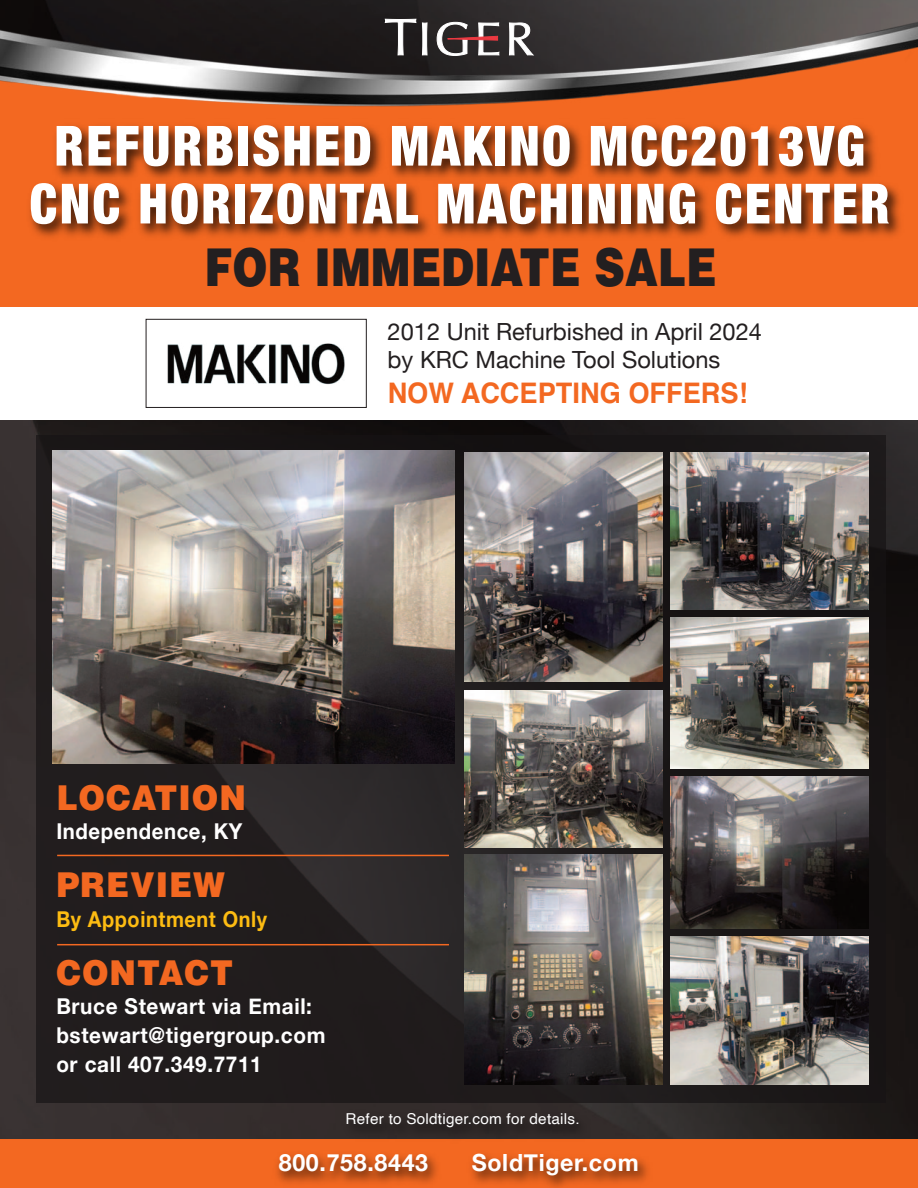
<style>
.page{position:relative;width:918px;height:1188px;background:#fff}
.page>*{position:absolute;margin:0;border:0;box-sizing:border-box;transform-origin:0 0}
.t1{font:900 condensed 55.5px/57.9px "Helvetica Neue";letter-spacing:.045em;color:#fff;text-align:center;scale:.93 1}
.t2{font:900 52.2px "Helvetica";color:#231f20;scale:.81 1}
.t3{font:900 34.2px "Helvetica";letter-spacing:.03em;color:#f36821;scale:.93 1}
.t4{font:700 28.35px "Helvetica";color:#f36821;scale:.96 1}
.t5{font:700 23.7px "Helvetica Neue";letter-spacing:.03em;color:#fff}
.t6{font:23.55px "Helvetica Neue";color:#231f20}
.t7{font:700 21.75px "Helvetica Neue";letter-spacing:.03em;color:#fff;scale:.95 1}
.t8{font:700 21.75px "Helvetica Neue";letter-spacing:.03em;color:#fdbc12;scale:.91 1}
.t9{font:700 21.75px "Helvetica Neue";letter-spacing:.03em;color:#fff;scale:.93 1}
.t10{font:15px "Helvetica";letter-spacing:.015em;color:#fff}
</style>
<div class="page">
<img style="left:0;top:0;width:918px;height:1139px">
<div style="left:36px;top:435px;width:849px;height:667px;background:#161314;opacity:.67"></div>
<div style="left:0;top:268px;width:918px;height:39px;background:#f36821"></div>
<img style="left:0;top:3px;width:918px;height:109px">
<div style="left:0;top:307px;width:918px;height:112px;background:#fff"></div>
<img style="left:0;top:112px;width:918px;height:156px">
<img style="left:464px;top:855px;width:198px;height:229px">
<img style="left:464px;top:452px;width:198px;height:230px">
<img style="left:671px;top:617px;width:198px;height:152px">
<img style="left:671px;top:777px;width:198px;height:152px">
<img style="left:671px;top:937px;width:198px;height:147px">
<img style="left:464px;top:691px;width:198px;height:156px">
<img style="left:671px;top:452px;width:198px;height:157px">
<img style="left:53px;top:451px;width:401px;height:312px">
<img style="left:0;top:1139px;width:918px;height:49px">
<hr style="left:57px;top:855px;width:392px;height:1px;background:#f36821">
<hr style="left:57px;top:944px;width:392px;height:1px;background:#f36821">
<img style="left:50px;top:1104px;width:838px;height:60px">
<img style="left:167px;top:343px;width:178px;height:42px">
<div style="left:146px;top:319px;width:221px;height:89px;border:1px solid #231f20"></div>
<p class="t1" style="left:30px;top:122px;width:926px">REFURBISHED MAKINO MCC2013VG<br>CNC HORIZONTAL MACHINING CENTER</p>
<p class="t2" style="left:204px;top:248px;width:634px">FOR IMMEDIATE SALE</p>
<p class="t6" style="left:388px;top:318px;width:376px">2012 Unit Refurbished in April 2024</p>
<p class="t6" style="left:388px;top:345px;width:334px">by KRC Machine Tool Solutions</p>
<p class="t4" style="left:388px;top:381px;width:377px">NOW ACCEPTING OFFERS!</p>
<p class="t3" style="left:56px;top:785px;width:205px">LOCATION</p>
<p class="t9" style="left:56px;top:818px;width:202px">Independence, KY</p>
<p class="t3" style="left:56px;top:873px;width:183px">PREVIEW</p>
<p class="t8" style="left:56px;top:905px;width:233px">By Appointment Only</p>
<p class="t3" style="left:56px;top:960px;width:192px">CONTACT</p>
<p class="t7" style="left:56px;top:993px;width:271px">Bruce Stewart via Email:</p>
<p class="t7" style="left:56px;top:1022px;width:285px">bstewart@tigergroup.com</p>
<p class="t7" style="left:56px;top:1051px;width:218px">or call 407.349.7711</p>
<p class="t10" style="left:346px;top:1113px;width:236px">Refer to Soldtiger.com for details.</p>
<p class="t5" style="left:279px;top:1148px;width:151px">800.758.8443</p>
<p class="t5" style="left:472px;top:1148px;width:169px">SoldTiger.com</p>
</div>
